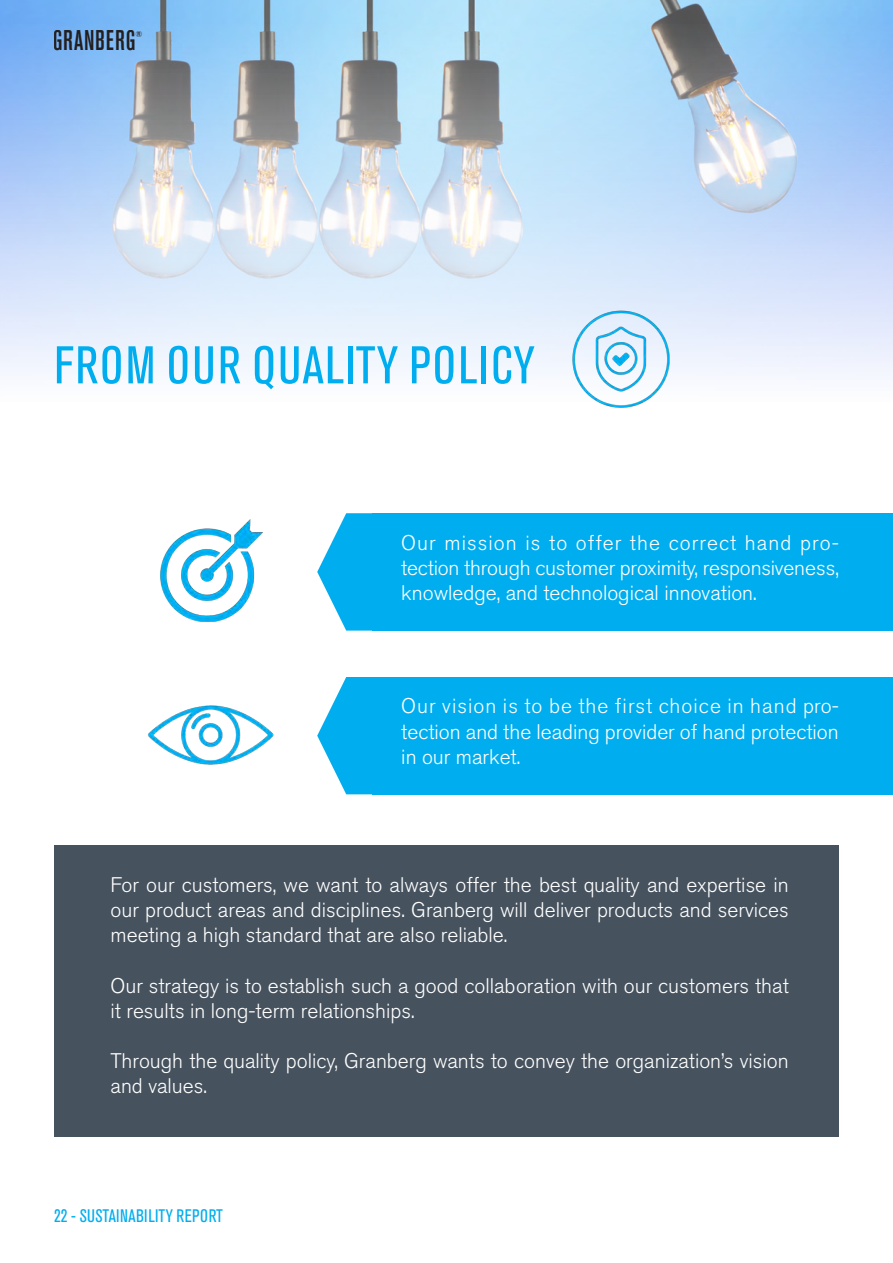
<style>
.page{position:relative;width:893px;height:1263px;background:#fff}
.page>*{position:absolute;margin:0;border:0;box-sizing:border-box;transform-origin:0 0}
.Page_Header_-_Blue{font:condensed 52.5px "Akzidenz Grotesk Pro";letter-spacing:.03em;color:#00aeef}
.t1{font:500 condensed 28.35px "Akzidenz Grotesk BE";letter-spacing:.03em;color:#231f20}
.t2{font:300 21px/25.2px "Akzidenz Grotesk Pro";color:#fff;text-align:justify}
.t3{font:condensed 18px "Akzidenz Grotesk Pro";letter-spacing:.02em;color:#00aeef}
.t4{font:500 condensed 8.55px "Akzidenz Grotesk BE";color:#231f20}
</style>
<div class="page">
<img style="left:0;top:0;width:893px;height:376px">
<div style="left:54px;top:845px;width:785px;height:292px;background:#46525e"></div>
<svg style="left:317px;top:677px;width:56px;height:117px"></svg>
<div style="left:373px;top:677px;width:520px;height:117px;background:#00aeef"></div>
<svg style="left:317px;top:513px;width:56px;height:118px"></svg>
<div style="left:373px;top:513px;width:520px;height:118px;background:#00aeef"></div>
<img style="left:160px;top:519px;width:103px;height:103px">
<img style="left:147px;top:705px;width:127px;height:60px">
<img style="left:566px;top:309px;width:108px;height:99px">
<h2 class="t1" style="left:53px;top:25px;width:84px">GRANBERG</h2>
<p class="t4" style="left:136px;top:29px;width:8px">®</p>
<p class="Page_Header_-_Blue" style="left:54px;top:331px;width:482px">FROM OUR QUALITY POLICY</p>
<p class="t2" style="left:401px;top:530px;width:439px">Our mission is to offer the correct hand pro&shy;tection through customer proximity, responsiveness, knowledge, and technological innovation.</p>
<p class="t2" style="left:401px;top:693px;width:439px">Our vision is to be the first choice in hand pro&shy;tection and the leading provider of hand protection in our market.</p>
<p class="t2" style="left:111px;top:872px;width:680px">For our customers, we want to always offer the best quality and expertise in our product areas and disciplines. Granberg will deliver products and services meeting a high standard that are also reliable.</p>
<p class="t2" style="left:111px;top:973px;width:680px">Our strategy is to establish such a good collaboration with our customers that it results in long-term relationships.</p>
<p class="t2" style="left:111px;top:1048px;width:680px">Through the quality policy, Granberg wants to convey the organization’s vision and values.</p>
<p class="t3" style="left:54px;top:1204px;width:171px">22 - SUSTAINABILITY REPORT</p>
</div>
